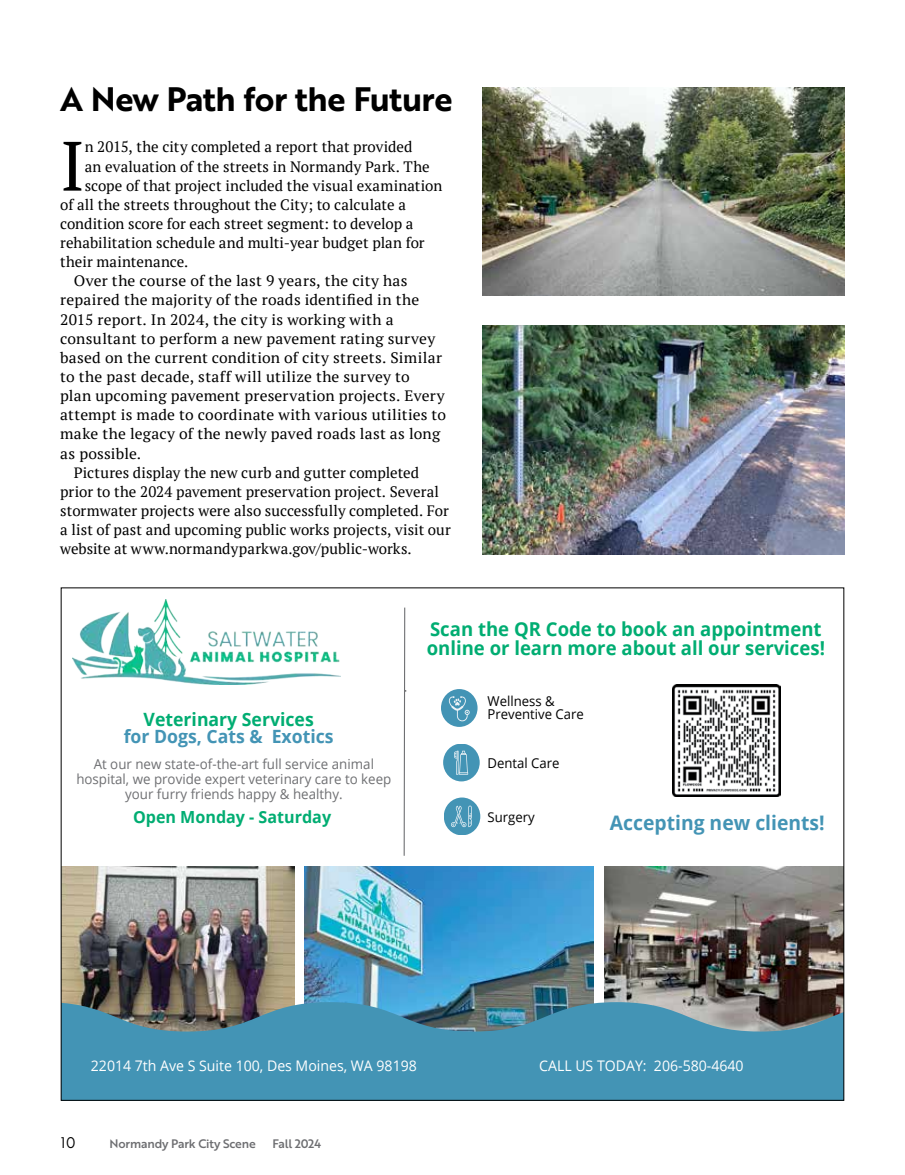
<style>
.page{position:relative;width:905px;height:1175px;background:#fff}
.page>*{position:absolute;margin:0;border:0;box-sizing:border-box;transform-origin:0 0}
.t1{font:69.6px "PT Serif";color:#000}
.t2{font:33px "Brother 1816 Bold";letter-spacing:-.015em;color:#000}
.t3{font:700 19.95px "Open Sans";color:#4394b5}
.t4{font:700 19.2px/18.1px "Open Sans";color:#00ad72}
.t5{font:700 18.3px "Open Sans";color:#4394b5}
.t6{font:700 18.3px "Open Sans";color:#00ad72}
.t7{font:700 16.65px "Open Sans";color:#00ad72}
.t8{font:15px "PT Serif";letter-spacing:.01em;color:#000}
.t9{font:15px "PT Serif";letter-spacing:.01em;color:#000;scale:1.04 1}
.t10{font:15px "Brother 1816 Book";color:#000}
.t11{font:14.55px "Open Sans";color:#fff}
.t12{font:13.8px/15px "Open Sans";color:#6e6f72;text-align:center}
.t13{font:13.65px/13.6px "Open Sans";color:#000}
.t14{font:12px "Brother 1816 Medium";letter-spacing:-.015em;color:#6d6e71}
</style>
<div class="page">
<img style="left:482px;top:325px;width:362px;height:229px">
<img style="left:672px;top:684px;width:108px;height:112px">
<img style="left:604px;top:866px;width:238px;height:136px">
<img style="left:305px;top:866px;width:288px;height:136px">
<img style="left:63px;top:866px;width:231px;height:136px">
<svg style="left:63px;top:1002px;width:779px;height:96px;background:#498da9"></svg>
<svg style="left:403px;top:607px;width:3px;height:249px"></svg>
<svg style="left:441px;top:689px;width:36px;height:38px"></svg>
<svg style="left:444px;top:797px;width:36px;height:38px"></svg>
<svg style="left:443px;top:744px;width:36px;height:37px"></svg>
<img style="left:72px;top:599px;width:268px;height:85px">
<img style="left:482px;top:87px;width:362px;height:208px">
<h2 class="t2" style="left:60px;top:74px;width:394px">A New Path for the Future</h2>
<h1 class="t1" style="left:60px;top:121px;width:26px">I</h1>
<p class="t8" style="left:85px;top:137px;width:329px">n 2015, the city completed a report that provided</p>
<p class="t8" style="left:85px;top:156px;width:346px">an evaluation of the streets in Normandy Park. The</p>
<p class="t8" style="left:85px;top:176px;width:359px">scope of that project included the visual examination</p>
<p class="t8" style="left:60px;top:195px;width:347px">of all the streets throughout the City; to calculate a</p>
<p class="t8" style="left:60px;top:214px;width:355px">condition score for each street segment: to develop a</p>
<p class="t8" style="left:60px;top:233px;width:366px">rehabilitation schedule and multi-year budget plan for</p>
<p class="t8" style="left:60px;top:252px;width:130px">their maintenance.</p>
<p class="t9" style="left:74px;top:271px;width:322px">Over the course of the last 9 years, the city has</p>
<p class="t9" style="left:60px;top:290px;width:347px">repaired the majority of the roads identified in the</p>
<p class="t9" style="left:60px;top:309px;width:322px">2015 report. In 2024, the city is working with a</p>
<p class="t9" style="left:60px;top:329px;width:362px">consultant to perform a new pavement rating survey</p>
<p class="t9" style="left:60px;top:348px;width:369px">based on the current condition of city streets. Similar</p>
<p class="t9" style="left:60px;top:367px;width:337px">to the past decade, staff will utilize the survey to</p>
<p class="t9" style="left:60px;top:386px;width:371px">plan upcoming pavement preservation projects. Every</p>
<p class="t9" style="left:60px;top:405px;width:372px">attempt is made to coordinate with various utilities to</p>
<p class="t9" style="left:60px;top:424px;width:367px">make the legacy of the newly paved roads last as long</p>
<p class="t9" style="left:60px;top:443px;width:79px">as possible.</p>
<p class="t8" style="left:74px;top:462px;width:347px">Pictures display the new curb and gutter completed</p>
<p class="t8" style="left:60px;top:482px;width:380px">prior to the 2024 pavement preservation project. Several</p>
<p class="t8" style="left:60px;top:501px;width:390px">stormwater projects were also successfully completed. For</p>
<p class="t8" style="left:60px;top:520px;width:392px">a list of past and upcoming public works projects, visit our</p>
<p class="t8" style="left:60px;top:539px;width:353px">website at www.normandyparkwa.gov/public-works.</p>
<p class="t6" style="left:144px;top:707px;width:172px">Veterinary Services</p>
<p class="t5" style="left:124px;top:723px;width:211px">for Dogs, Cats &amp; Exotics</p>
<p class="t12" style="left:76px;top:756px;width:316px">At our new state-of-the-art full service animal hospital, we provide expert veterinary care to keep your furry friends happy &amp; healthy.</p>
<p class="t7" style="left:133px;top:805px;width:200px">Open Monday - Saturday</p>
<p class="t4" style="left:427px;top:620px;width:400px">Scan the QR Code to book an appointment online or learn more about all our services!</p>
<p class="t13" style="left:487px;top:693px;width:98px">Wellness &amp;<br>Preventive Care</p>
<p class="t13" style="left:487px;top:755px;width:73px">Dental Care</p>
<p class="t13" style="left:487px;top:809px;width:49px">Surgery</p>
<h3 class="t3" style="left:610px;top:808px;width:216px">Accepting new clients!</h3>
<p class="t11" style="left:91px;top:1056px;width:327px">22014 7th Ave S Suite 100, Des Moines, WA 98198</p>
<p class="t10" style="left:61px;top:1131px;width:16px">10</p>
<p class="t14" style="left:109px;top:1134px;width:148px">Normandy Park City Scene</p>
<p class="t14" style="left:272px;top:1134px;width:50px">Fall 2024</p>
<p class="t11" style="left:539px;top:1056px;width:206px">CALL US TODAY: 206-580-4640</p>
</div>
